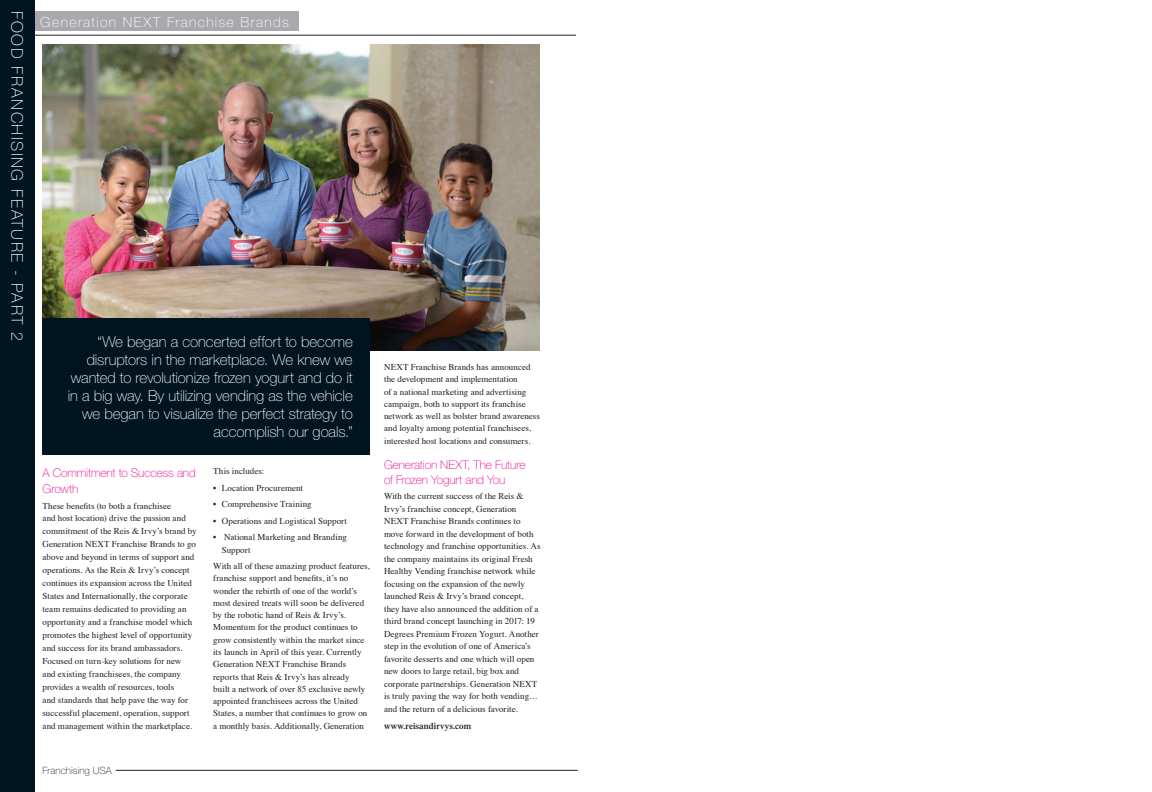
<style>
.page{position:relative;width:1152px;height:792px;background:#fff}
.page>*{position:absolute;margin:0;border:0;box-sizing:border-box;transform-origin:0 0}
.t1{font:100 16px "Helvetica Neue";letter-spacing:.1em;color:#fff}
.t2{font:100 15px/18px "Helvetica Neue";letter-spacing:-.005em;color:#fff;text-align:right}
.t3{font:100 14px "Helvetica Neue";letter-spacing:.095em;color:#fff}
.t4{font:100 12px/15.7px "Helvetica Neue";letter-spacing:-.01em;color:#ed028c}
.t5{font:100 10px "Helvetica Neue";color:#231f20}
.t6{font:9px/12.3px "Times";letter-spacing:.005em;color:#231f20}
.t7{font:600 9px "Times";letter-spacing:.01em;color:#231f20}
</style>
<div class="page">
<hr style="left:116px;top:770px;width:462px;height:1px;background:#231f20">
<img style="left:43px;top:45px;width:497px;height:306px">
<div style="left:32px;top:11px;width:266px;height:20px;background:#a8a9ad"></div>
<hr style="left:27px;top:35px;width:549px;height:1px;background:#231f20">
<div style="left:0;top:0;width:34px;height:792px;background:#011521"></div>
<div style="left:43px;top:318px;width:327px;height:137px;background:#011521"></div>
<h1 class="t1" style="left:26px;top:11px;width:331px;rotate:90deg">food franchising feature - part 2</h1>
<h3 class="t3" style="left:40px;top:14px;width:250px">Generation NEXT Franchise Brands</h3>
<p class="t2" style="left:68px;top:333px;width:287px">“We began a concerted effort to become disruptors in the marketplace. We knew we wanted to revolutionize frozen yogurt and do it in a big way. By utilizing vending as the vehicle we began to visualize the perfect strategy to accomplish our goals.”</p>
<h3 class="t4" style="left:43px;top:465px;width:155px">A Commitment to Success and<br>Growth</h3>
<p class="t6" style="left:43px;top:498px;width:156px;line-height:12.9px">These benefits (to both a franchisee<br>and host location) drive the passion and commitment of the Reis &amp; Irvy’s brand by Generation NEXT Franchise Brands to go above and beyond in terms of support and operations. As the Reis &amp; Irvy’s concept continues its expansion across the United States and Internationally, the corporate team remains dedicated to providing an opportunity and a franchise model which promotes the highest level of opportunity and success for its brand ambassadors.<br>Focused on turn-key solutions for new and existing franchisees, the company provides a wealth of resources, tools<br>and standards that help pave the way for successful placement, operation, support and management within the marketplace.</p>
<p class="t6" style="left:213px;top:464px;width:53px">This includes:</p>
<p class="t6" style="left:213px;top:481px;width:91px">• Location Procurement</p>
<p class="t6" style="left:213px;top:497px;width:100px">• Comprehensive Training</p>
<p class="t6" style="left:213px;top:514px;width:135px">• Operations and Logistical Support</p>
<p class="t6" style="left:222px;top:530px;width:127px;text-indent:-9px">• National Marketing and Branding<br>Support</p>
<p class="t6" style="left:213px;top:559px;width:158px">With all of these amazing product features, franchise support and benefits, it’s no wonder the rebirth of one of the world’s most desired treats will soon be delivered by the robotic hand of Reis &amp; Irvy’s.<br>Momentum for the product continues to grow consistently within the market since its launch in April of this year. Currently Generation NEXT Franchise Brands reports that Reis &amp; Irvy’s has already<br>built a network of over 85 exclusive newly appointed franchisees across the United States, a number that continues to grow on a monthly basis. Additionally, Generation</p>
<p class="t6" style="left:384px;top:360px;width:157px">NEXT Franchise Brands has announced the development and implementation<br>of a national marketing and advertising campaign, both to support its franchise network as well as bolster brand awareness and loyalty among potential franchisees, interested host locations and consumers.</p>
<h3 class="t4" style="left:384px;top:457px;width:143px;line-height:15px">Generation NEXT, The Future of Frozen Yogurt and You</h3>
<p class="t6" style="left:384px;top:489px;width:158px">With the current success of the Reis &amp; Irvy’s franchise concept, Generation NEXT Franchise Brands continues to move forward in the development of both technology and franchise opportunities. As the company maintains its original Fresh Healthy Vending franchise network while focusing on the expansion of the newly launched Reis &amp; Irvy’s brand concept, they have also announced the addition of a third brand concept launching in 2017: 19<br>Degrees Premium Frozen Yogurt. Another step in the evolution of one of America’s favorite desserts and one which will open new doors to large retail, big box and corporate partnerships. Generation NEXT is truly paving the way for both vending… and the return of a delicious favorite.</p>
<p class="t7" style="left:384px;top:720px;width:89px">www.reisandirvys.com</p>
<p class="t5" style="left:43px;top:765px;width:71px">Franchising USA</p>
</div>
